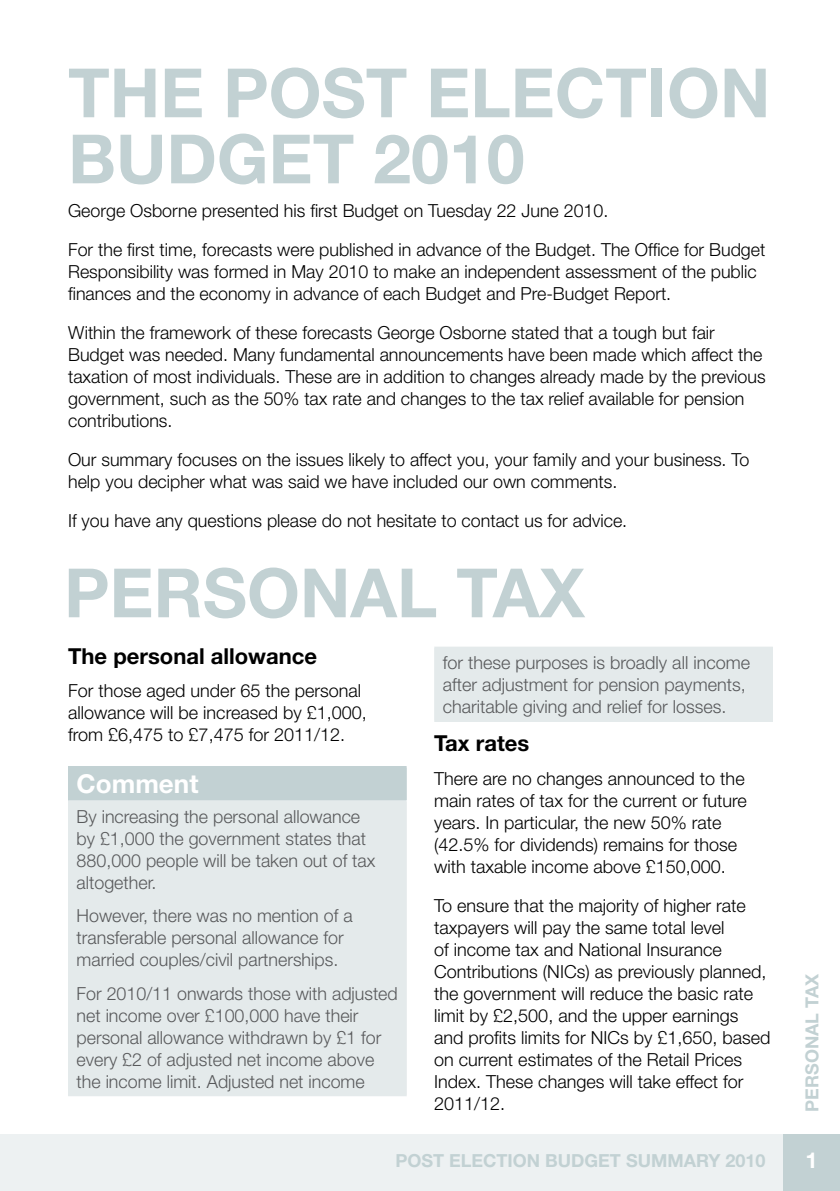
<style>
.page{position:relative;width:840px;height:1191px;background:#fff}
.page>*{position:absolute;margin:0;border:0;box-sizing:border-box;transform-origin:0 0}
.t1{font:700 68px/66px "Helvetica Neue";color:#c2d1d3}
.t2{font:700 26px "Helvetica Neue";color:#fff}
.t3{font:700 22px "Helvetica Neue";color:#000}
.t4{font:700 22px "Helvetica Neue";color:#fff}
.t5{font:300 18px/22px "Helvetica Neue";color:#000}
.t6{font:300 18px/22px "Helvetica Neue";color:#58595b}
.t7{font:700 18px "Helvetica Neue";color:#c2d1d3}
</style>
<div class="page">
<div style="left:0;top:1134px;width:839px;height:57px;background:#edf1f2"></div>
<div style="left:782px;top:1134px;width:57px;height:57px;background:#c2d1d3"></div>
<div style="left:69px;top:766px;width:337px;height:34px;background:#c2d1d3"></div>
<div style="left:69px;top:800px;width:337px;height:295px;background:#e4eaeb"></div>
<hr style="left:68px;top:766px;width:338px;height:1px;background:#c2d1d3">
<hr style="left:68px;top:767px;width:1px;height:33px;background:#c2d1d3">
<hr style="left:68px;top:800px;width:338px;height:1px;background:#e4eaeb">
<hr style="left:68px;top:801px;width:1px;height:294px;background:#e4eaeb">
<hr style="left:68px;top:1095px;width:338px;height:1px;background:#e4eaeb">
<div style="left:434px;top:647px;width:338px;height:74px;background:#e4eaeb"></div>
<hr style="left:434px;top:646px;width:338px;height:1px;background:#e4eaeb">
<hr style="left:434px;top:721px;width:338px;height:1px;background:#e4eaeb">
<h1 class="t1" style="left:68px;top:58px;width:703px">THE POST ELECTION<br>BUDGET 2010</h1>
<p class="t5" style="left:68px;top:190px;width:698px;line-height:39px">George Osborne presented his first Budget on Tuesday 22 June 2010.<br>For the first time, forecasts were published in advance of the Budget. The Office for Budget</p>
<p class="t5" style="left:68px;top:260px;width:689px">Responsibility was formed in May 2010 to make an independent assessment of the public finances and the economy in advance of each Budget and Pre-Budget Report.</p>
<p class="t5" style="left:68px;top:321px;width:698px">Within the framework of these forecasts George Osborne stated that a tough but fair Budget was needed. Many fundamental announcements have been made which affect the taxation of most individuals. These are in addition to changes already made by the previous government, such as the 50% tax rate and changes to the tax relief available for pension contributions.</p>
<p class="t5" style="left:68px;top:448px;width:682px">Our summary focuses on the issues likely to affect you, your family and your business. To help you decipher what was said we have included our own comments.</p>
<p class="t5" style="left:68px;top:509px;width:560px">If you have any questions please do not hesitate to contact us for advice.</p>
<h1 class="t1" style="left:64px;top:558px;width:522px">PERSONAL TAX</h1>
<p class="t3" style="left:68px;top:642px;width:250px">The personal allowance</p>
<p class="t5" style="left:68px;top:679px;width:300px">For those aged under 65 the personal allowance will be increased by £1,000, from £6,475 to £7,475 for 2011/12.</p>
<h2 class="t2" style="left:77px;top:767px;width:123px">Comment</h2>
<p class="t6" style="left:77px;top:805px;width:300px">By increasing the personal allowance by £1,000 the government states that<br>880,000 people will be taken out of tax altogether.</p>
<p class="t6" style="left:77px;top:904px;width:277px">However, there was no mention of a transferable personal allowance for married couples/civil partnerships.</p>
<p class="t6" style="left:77px;top:981px;width:322px">For 2010/11 onwards those with adjusted net income over £100,000 have their personal allowance withdrawn by £1 for every £2 of adjusted net income above the income limit. Adjusted net income</p>
<p class="t6" style="left:442px;top:651px;width:309px">for these purposes is broadly all income after adjustment for pension payments, charitable giving and relief for losses.</p>
<p class="t3" style="left:434px;top:729px;width:96px">Tax rates</p>
<p class="t5" style="left:434px;top:766px;width:314px">There are no changes announced to the main rates of tax for the current or future years. In particular, the new 50% rate (42.5% for dividends) remains for those with taxable income above £150,000.</p>
<p class="t5" style="left:434px;top:893px;width:338px">To ensure that the majority of higher rate taxpayers will pay the same total level<br>of income tax and National Insurance Contributions (NICs) as previously planned, the government will reduce the basic rate limit by £2,500, and the upper earnings and profits limits for NICs by £1,650, based on current estimates of the Retail Prices Index. These changes will take effect for 2011/12.</p>
<p class="t7" style="left:800px;top:1111px;width:139px;rotate:-90deg">PERSONAL TAX</p>
<p class="t7" style="left:395px;top:1149px;width:371px">POST ELECTION BUDGET SUMMARY 2010</p>
<p class="t4" style="left:805px;top:1146px;width:14px">1</p>
</div>
